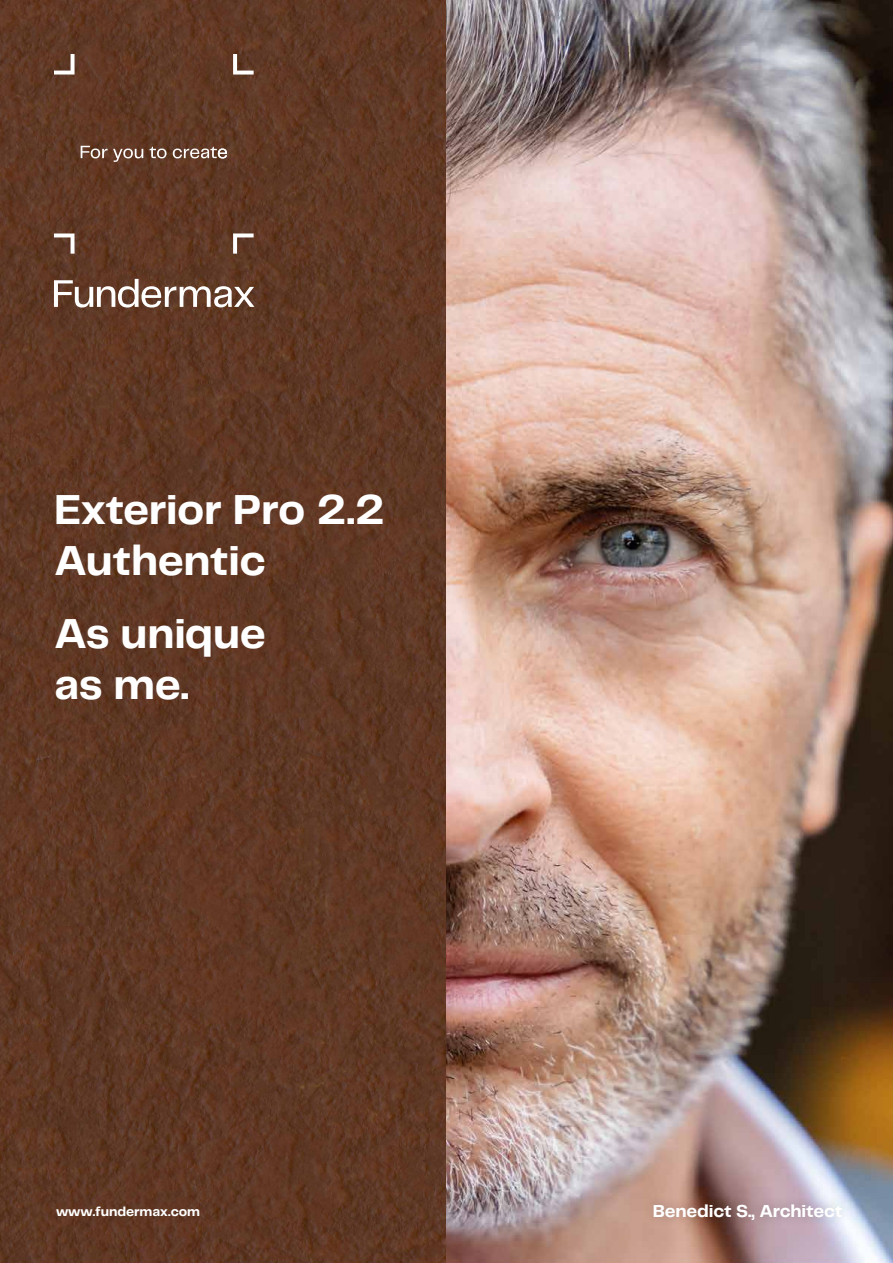
<style>
.page{position:relative;width:893px;height:1263px;background:#fff}
.page>*{position:absolute;margin:0;border:0;box-sizing:border-box;transform-origin:0 0}
.t1{font:700 43.5px/51px "Telegraf";letter-spacing:-.01em;color:#fff}
.t2{font:700 18px "Telegraf";letter-spacing:-.01em;color:#fff}
.t3{font:700 13.5px "Telegraf";letter-spacing:-.005em;color:#fff}
</style>
<div class="page">
<img style="left:0;top:0;width:893px;height:1263px">
<div style="left:643px;top:1193px;width:210px;height:37px;background:#000;opacity:.2"></div>
<svg style="left:233px;top:233px;width:21px;height:21px"></svg>
<svg style="left:54px;top:233px;width:21px;height:21px"></svg>
<svg style="left:233px;top:54px;width:21px;height:21px"></svg>
<svg style="left:54px;top:54px;width:21px;height:21px"></svg>
<svg style="left:54px;top:279px;width:200px;height:29px"></svg>
<svg style="left:149px;top:147px;width:18px;height:11px"></svg>
<svg style="left:173px;top:147px;width:54px;height:11px"></svg>
<svg style="left:81px;top:146px;width:62px;height:16px"></svg>
<p class="t1" style="left:54px;top:484px;width:332px">Exterior Pro 2.2<br>Authentic</p>
<p class="t1" style="left:54px;top:608px;width:214px">As unique as me.</p>
<p class="t3" style="left:56px;top:1202px;width:145px">www.fundermax.com</p>
<p class="t2" style="left:653px;top:1199px;width:191px">Benedict S., Architect</p>
</div>
